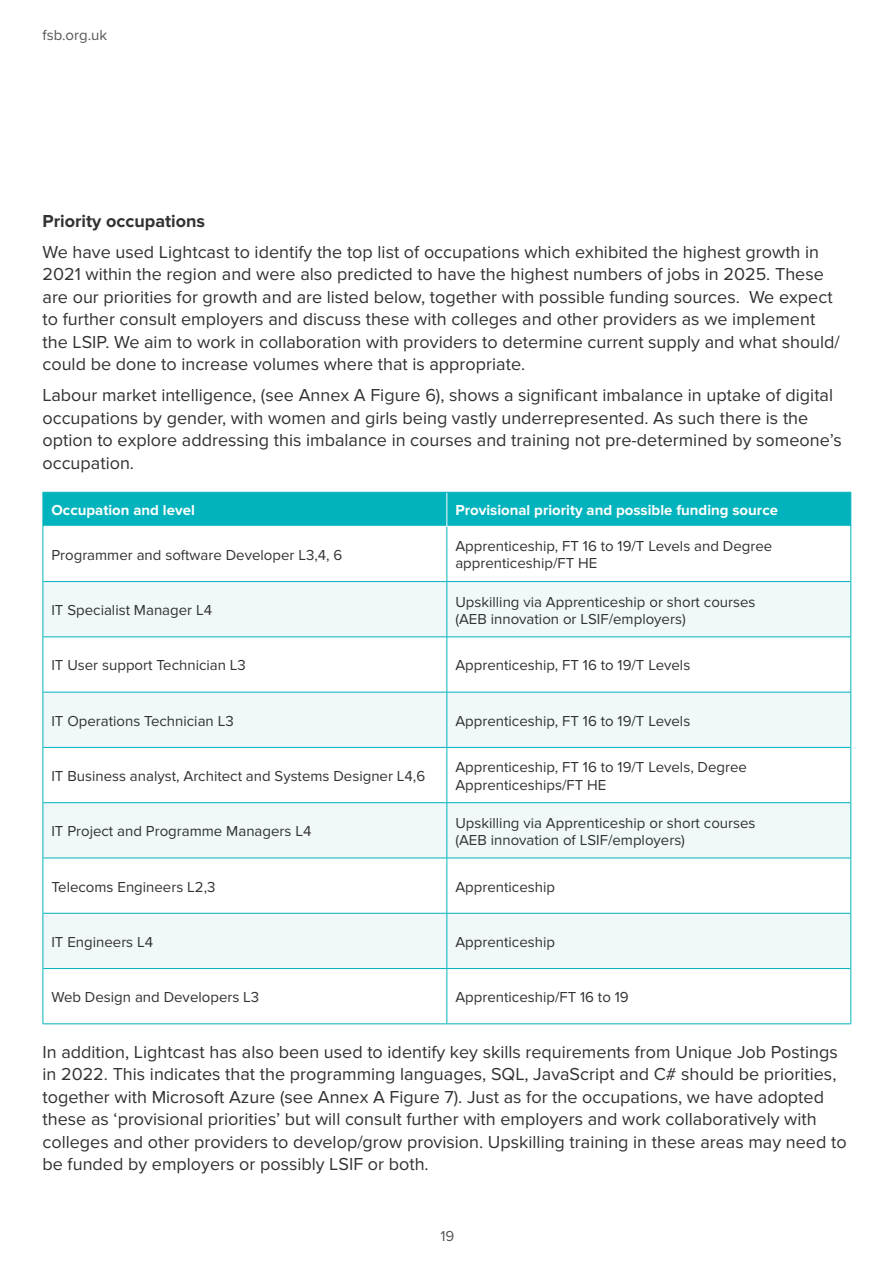
<style>
.page{position:relative;width:893px;height:1263px;background:#fff}
.page>*{position:absolute;margin:0;border:0;box-sizing:border-box;transform-origin:0 0}
.t1{font:18px/22.5px "Proxima Nova";color:#323231}
.Heading_3{font:700 18px "Proxima Nova";color:#323231}
.t2{font:15px/17.2px "Proxima Nova";color:#323231}
.t3{font:700 15px "Proxima Nova";color:#fff}
.t4{font:15px "Proxima Nova";color:#575756}
</style>
<div class="page">
<div style="left:44px;top:493px;width:806px;height:33px;background:#00b3bd"></div>
<svg style="left:44px;top:582px;width:806px;height:386px;fill:#f0f8fa"></svg>
<hr style="left:447px;top:526px;width:1px;height:55px;background:#00b3bd">
<hr style="left:43px;top:581px;width:404px;height:1px;background:#00b3bd">
<hr style="left:447px;top:581px;width:403px;height:1px;background:#00b3bd">
<hr style="left:447px;top:582px;width:1px;height:55px;background:#00b3bd">
<hr style="left:43px;top:637px;width:404px;height:1px;background:#00b3bd">
<hr style="left:447px;top:637px;width:403px;height:1px;background:#00b3bd">
<hr style="left:447px;top:637px;width:1px;height:55px;background:#00b3bd">
<hr style="left:43px;top:692px;width:404px;height:1px;background:#00b3bd">
<hr style="left:447px;top:692px;width:403px;height:1px;background:#00b3bd">
<hr style="left:447px;top:692px;width:1px;height:55px;background:#00b3bd">
<hr style="left:43px;top:747px;width:404px;height:1px;background:#00b3bd">
<hr style="left:447px;top:747px;width:403px;height:1px;background:#00b3bd">
<hr style="left:447px;top:748px;width:1px;height:54px;background:#00b3bd">
<hr style="left:43px;top:802px;width:404px;height:1px;background:#00b3bd">
<hr style="left:447px;top:802px;width:403px;height:1px;background:#00b3bd">
<hr style="left:447px;top:803px;width:1px;height:55px;background:#00b3bd">
<hr style="left:43px;top:858px;width:404px;height:1px;background:#00b3bd">
<hr style="left:447px;top:858px;width:403px;height:1px;background:#00b3bd">
<hr style="left:447px;top:858px;width:1px;height:55px;background:#00b3bd">
<hr style="left:43px;top:913px;width:404px;height:1px;background:#00b3bd">
<hr style="left:447px;top:913px;width:403px;height:1px;background:#00b3bd">
<hr style="left:447px;top:913px;width:1px;height:55px;background:#00b3bd">
<hr style="left:43px;top:968px;width:404px;height:1px;background:#00b3bd">
<hr style="left:447px;top:968px;width:403px;height:1px;background:#00b3bd">
<hr style="left:447px;top:969px;width:1px;height:54px;background:#00b3bd">
<hr style="left:447px;top:493px;width:1px;height:33px;background:#fff">
<hr style="left:447px;top:526px;width:403px;height:1px;background:#fff">
<hr style="left:43px;top:492px;width:404px;height:1px;background:#00b3bd">
<hr style="left:43px;top:493px;width:1px;height:33px;background:#00b3bd">
<hr style="left:447px;top:492px;width:404px;height:1px;background:#00b3bd">
<hr style="left:850px;top:493px;width:1px;height:33px;background:#00b3bd">
<hr style="left:43px;top:526px;width:1px;height:56px;background:#00b3bd">
<hr style="left:850px;top:526px;width:1px;height:56px;background:#00b3bd">
<hr style="left:43px;top:582px;width:1px;height:55px;background:#00b3bd">
<hr style="left:850px;top:582px;width:1px;height:55px;background:#00b3bd">
<hr style="left:43px;top:637px;width:1px;height:55px;background:#00b3bd">
<hr style="left:850px;top:637px;width:1px;height:55px;background:#00b3bd">
<hr style="left:43px;top:692px;width:1px;height:55px;background:#00b3bd">
<hr style="left:850px;top:692px;width:1px;height:55px;background:#00b3bd">
<hr style="left:43px;top:747px;width:1px;height:56px;background:#00b3bd">
<hr style="left:850px;top:747px;width:1px;height:56px;background:#00b3bd">
<hr style="left:43px;top:803px;width:1px;height:55px;background:#00b3bd">
<hr style="left:850px;top:803px;width:1px;height:55px;background:#00b3bd">
<hr style="left:43px;top:858px;width:1px;height:55px;background:#00b3bd">
<hr style="left:850px;top:858px;width:1px;height:55px;background:#00b3bd">
<hr style="left:43px;top:913px;width:1px;height:55px;background:#00b3bd">
<hr style="left:850px;top:913px;width:1px;height:55px;background:#00b3bd">
<hr style="left:43px;top:968px;width:1px;height:55px;background:#00b3bd">
<hr style="left:850px;top:968px;width:1px;height:55px;background:#00b3bd">
<hr style="left:43px;top:1023px;width:404px;height:1px;background:#00b3bd">
<hr style="left:447px;top:1023px;width:404px;height:1px;background:#00b3bd">
<p class="t4" style="left:43px;top:27px;width:66px">fsb.org.uk</p>
<p class="Heading_3" style="left:43px;top:210px;width:164px">Priority occupations</p>
<p class="t1" style="left:43px;top:241px;width:799px">We have used Lightcast to identify the top list of occupations which exhibited the highest growth in 2021 within the region and were also predicted to have the highest numbers of jobs in 2025. These are our priorities for growth and are listed below, together with possible funding sources. We expect to further consult employers and discuss these with colleges and other providers as we implement the LSIP. We aim to work in collaboration with providers to determine current supply and what should/ could be done to increase volumes where that is appropriate.</p>
<p class="t1" style="left:43px;top:385px;width:801px">Labour market intelligence, (see Annex A Figure 6), shows a significant imbalance in uptake of digital occupations by gender, with women and girls being vastly underrepresented. As such there is the option to explore addressing this imbalance in courses and training not pre-determined by someone’s occupation.</p>
<p class="t3" style="left:51px;top:502px;width:145px">Occupation and level</p>
<p class="t3" style="left:455px;top:502px;width:324px">Provisional priority and possible funding source</p>
<p class="t2" style="left:51px;top:547px;width:292px">Programmer and software Developer L3,4, 6</p>
<p class="t2" style="left:455px;top:538px;width:318px">Apprenticeship, FT 16 to 19/T Levels and Degree apprenticeship/FT HE</p>
<p class="t2" style="left:51px;top:602px;width:162px">IT Specialist Manager L4</p>
<p class="t2" style="left:455px;top:593px;width:302px">Upskilling via Apprenticeship or short courses (AEB innovation or LSIF/employers)</p>
<p class="t2" style="left:51px;top:657px;width:196px">IT User support Technician L3</p>
<p class="t2" style="left:455px;top:657px;width:236px">Apprenticeship, FT 16 to 19/T Levels</p>
<p class="t2" style="left:51px;top:713px;width:184px">IT Operations Technician L3</p>
<p class="t2" style="left:455px;top:713px;width:236px">Apprenticeship, FT 16 to 19/T Levels</p>
<p class="t2" style="left:51px;top:768px;width:375px">IT Business analyst, Architect and Systems Designer L4,6</p>
<p class="t2" style="left:455px;top:759px;width:293px">Apprenticeship, FT 16 to 19/T Levels, Degree<br>Apprenticeships/FT HE</p>
<p class="t2" style="left:51px;top:823px;width:261px">IT Project and Programme Managers L4</p>
<p class="t2" style="left:455px;top:814px;width:302px">Upskilling via Apprenticeship or short courses (AEB innovation of LSIF/employers)</p>
<p class="t2" style="left:51px;top:878px;width:166px">Telecoms Engineers L2,3</p>
<p class="t2" style="left:455px;top:878px;width:101px">Apprenticeship</p>
<p class="t2" style="left:51px;top:934px;width:103px">IT Engineers L4</p>
<p class="t2" style="left:455px;top:934px;width:101px">Apprenticeship</p>
<p class="t2" style="left:51px;top:989px;width:209px">Web Design and Developers L3</p>
<p class="t2" style="left:455px;top:989px;width:175px">Apprenticeship/FT 16 to 19</p>
<p class="t1" style="left:43px;top:1041px;width:806px">In addition, Lightcast has also been used to identify key skills requirements from Unique Job Postings in 2022. This indicates that the programming languages, SQL, JavaScript and C# should be priorities, together with Microsoft Azure (see Annex A Figure 7). Just as for the occupations, we have adopted these as ‘provisional priorities’ but will consult further with employers and work collaboratively with colleges and other providers to develop/grow provision. Upskilling training in these areas may need to be funded by employers or possibly LSIF or both.</p>
<p class="t4" style="left:440px;top:1227px;width:15px">19</p>
</div>
